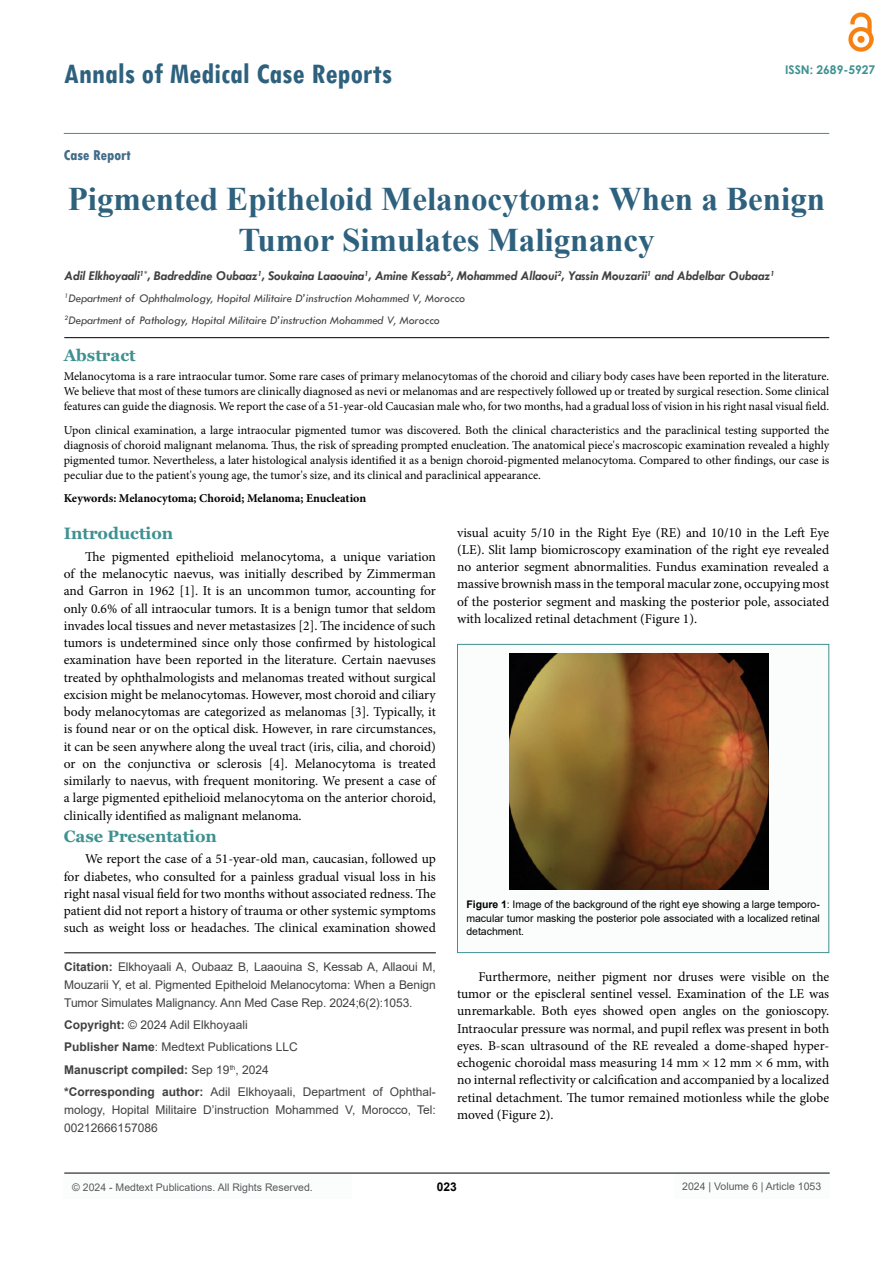
<style>
.page{position:relative;width:893px;height:1263px;background:#fff}
.page>*{position:absolute;margin:0;border:0;box-sizing:border-box;transform-origin:0 0}
.t1{font:700 33px/40.5px "Times New Roman";color:#2e617e;text-align:center}
.t2{font:700 condensed 30px "Tw Cen";color:#2e617e}
.t3{font:700 16.5px "Georgia";color:#3f9191}
.t4{font:800 condensed 15px "Tw Cen";color:#426d89}
.t5{font:13.5px/17.2px "Minion Pro";color:#000;text-align:justify}
.t6{font:italic 700 13.5px "Tw Cen";color:#414042}
.t7{font:12px/15px "Minion Pro";color:#000;text-align:justify}
.t8{font:12px/18px "Arial";color:#414042}
.t9{font:italic 12px/22px "Tw Cen";color:#414042}
.t10{font:700 12px "Minion Pro";color:#000}
.t11{font:700 12px "Century Gothic";color:#3f9191}
.t12{font:700 12px "Arial";color:#000}
.t13{font:10.5px/13.5px "Arial";color:#000;text-align:justify}
.t14{font:10.5px "Arial";color:#58595b}
.s1{font-weight:700}
</style>
<div class="page">
<hr style="left:64px;top:133px;width:765px;height:1px;background:#3f9191">
<hr style="left:64px;top:1173px;width:766px;height:1px;background:#000">
<div style="left:674px;top:1174px;width:156px;height:25px;background:#fbfdfd"></div>
<img style="left:849px;top:12px;width:25px;height:40px">
<div style="left:64px;top:1174px;width:288px;height:25px;background:#fbfdfd"></div>
<hr style="left:64px;top:337px;width:765px;height:1px;background:#000">
<hr style="left:64px;top:952px;width:372px;height:1px;background:#000">
<div style="left:457px;top:644px;width:372px;height:308px;background:#fbfdfd"></div>
<div style="left:457px;top:644px;width:372px;height:309px;border:1px solid #3f9191"></div>
<img style="left:509px;top:653px;width:259px;height:236px">
<h2 class="t2" style="left:64px;top:56px;width:330px">Annals of Medical Case Reports</h2>
<p class="t4" style="left:64px;top:147px;width:68px">Case Report</p>
<p class="t11" style="left:785px;top:60px;width:92px">ISSN: 2689-5927</p>
<h1 class="t1" style="left:68px;top:178px;width:759px">Pigmented Epitheloid Melanocytoma: When a Benign<br>Tumor Simulates Malignancy</h1>
<p class="t6" style="left:65px;top:268px;width:711px">Adil Elkhoyaali<sup>1*</sup>, Badreddine Oubaaz<sup>1</sup>, Soukaina Laaouina<sup>1</sup>, Amine Kessab<sup>2</sup>, Mohammed Allaoui<sup>2</sup>, Yassin Mouzarii<sup>1</sup> and Abdelbar Oubaaz<sup>1</sup></p>
<p class="t9" style="left:65px;top:287px;width:402px"><sup>1</sup>Department of Ophthalmology, Hopital Militaire D’instruction Mohammed V, Morocco<br><sup>2</sup>Department of Pathology, Hopital Militaire D’instruction Mohammed V, Morocco</p>
<p class="t3" style="left:64px;top:345px;width:73px">Abstract</p>
<p class="t7" style="left:64px;top:369px;width:767px">Melanocytoma is a rare intraocular tumor. Some rare cases of primary melanocytomas of the choroid and ciliary body cases have been reported in the literature.<br>We believe that most of these tumors are clinically diagnosed as nevi or melanomas and are respectively followed up or treated by surgical resection. Some clinical features can guide the diagnosis. We report the case of a 51-year-old Caucasian male who, for two months, had a gradual loss of vision in his right nasal visual field.</p>
<p class="t7" style="left:64px;top:423px;width:767px">Upon clinical examination, a large intraocular pigmented tumor was discovered. Both the clinical characteristics and the paraclinical testing supported the diagnosis of choroid malignant melanoma. Thus, the risk of spreading prompted enucleation. The anatomical piece's macroscopic examination revealed a highly pigmented tumor. Nevertheless, a later histological analysis identified it as a benign choroid-pigmented melanocytoma. Compared to other findings, our case is peculiar due to the patient's young age, the tumor's size, and its clinical and paraclinical appearance.</p>
<p class="t10" style="left:64px;top:490px;width:304px">Keywords: Melanocytoma; Choroid; Melanoma; Enucleation</p>
<p class="t3" style="left:64px;top:523px;width:111px">Introduction</p>
<p class="t5" style="left:64px;top:548px;width:374px;text-indent:21px">The pigmented epithelioid melanocytoma, a unique variation of the melanocytic naevus, was initially described by Zimmerman and Garron in 1962 [1]. It is an uncommon tumor, accounting for only 0.6% of all intraocular tumors. It is a benign tumor that seldom invades local tissues and never metastasizes [2]. The incidence of such tumors is undetermined since only those confirmed by histological examination have been reported in the literature. Certain naevuses treated by ophthalmologists and melanomas treated without surgical excision might be melanocytomas. However, most choroid and ciliary body melanocytomas are categorized as melanomas [3]. Typically, it is found near or on the optical disk. However, in rare circumstances, it can be seen anywhere along the uveal tract (iris, cilia, and choroid) or on the conjunctiva or sclerosis [4]. Melanocytoma is treated similarly to naevus, with frequent monitoring. We present a case of a large pigmented epithelioid melanocytoma on the anterior choroid, clinically identified as malignant melanoma.</p>
<p class="t3" style="left:64px;top:825px;width:155px">Case Presentation</p>
<p class="t5" style="left:64px;top:850px;width:374px;text-indent:21px">We report the case of a 51-year-old man, caucasian, followed up for diabetes, who consulted for a painless gradual visual loss in his right nasal visual field for two months without associated redness. The patient did not report a history of trauma or other systemic symptoms such as weight loss or headaches. The clinical examination showed</p>
<p class="t5" style="left:457px;top:524px;width:374px">visual acuity 5/10 in the Right Eye (RE) and 10/10 in the Left Eye (LE). Slit lamp biomicroscopy examination of the right eye revealed no anterior segment abnormalities. Fundus examination revealed a massive brownish mass in the temporal macular zone, occupying most of the posterior segment and masking the posterior pole, associated with localized retinal detachment (Figure 1).</p>
<p class="t13" style="left:466px;top:898px;width:355px"><span class="s1">Figure 1</span>: Image of the background of the right eye showing a large temporo&shy;macular tumor masking the posterior pole associated with a localized retinal detachment.</p>
<p class="t5" style="left:457px;top:968px;width:374px;text-indent:21px">Furthermore, neither pigment nor druses were visible on the tumor or the episcleral sentinel vessel. Examination of the LE was unremarkable. Both eyes showed open angles on the gonioscopy.<br>Intraocular pressure was normal, and pupil reflex was present in both eyes. B-scan ultrasound of the RE revealed a dome-shaped hyper&shy;echogenic choroidal mass measuring 14 mm × 12 mm × 6 mm, with no internal reflectivity or calcification and accompanied by a localized retinal detachment. The tumor remained motionless while the globe moved (Figure 2).</p>
<p class="t8" style="left:64px;top:957px;width:373px;text-align:justify"><span class="s1">Citation:</span> Elkhoyaali A, Oubaaz B, Laaouina S, Kessab A, Allaoui M, Mouzarii Y, et al. Pigmented Epitheloid Melanocytoma: When a Benign Tumor Simulates Malignancy. Ann Med Case Rep. 2024;6(2):1053.</p>
<p class="t8" style="left:64px;top:1014px;width:373px;line-height:22.2px"><span class="s1">Copyright:</span> © 2024 Adil Elkhoyaali<br><span class="s1">Publisher Name</span>: Medtext Publications LLC<br><span class="s1">Manuscript compiled:</span> Sep 19<sup>th</sup>, 2024<br><span class="s1">*Corresponding author:</span> Adil Elkhoyaali, Department of Ophthal-</p>
<p class="t8" style="left:64px;top:1100px;width:373px">mology, Hopital Militaire D’instruction Mohammed V, Morocco, Tel:<br>00212666157086</p>
<p class="t14" style="left:72px;top:1180px;width:242px">© 2024 - Medtext Publications. All Rights Reserved.</p>
<p class="t12" style="left:437px;top:1178px;width:22px">023</p>
<p class="t14" style="left:682px;top:1179px;width:140px">2024 | Volume 6 | Article 1053</p>
</div>
